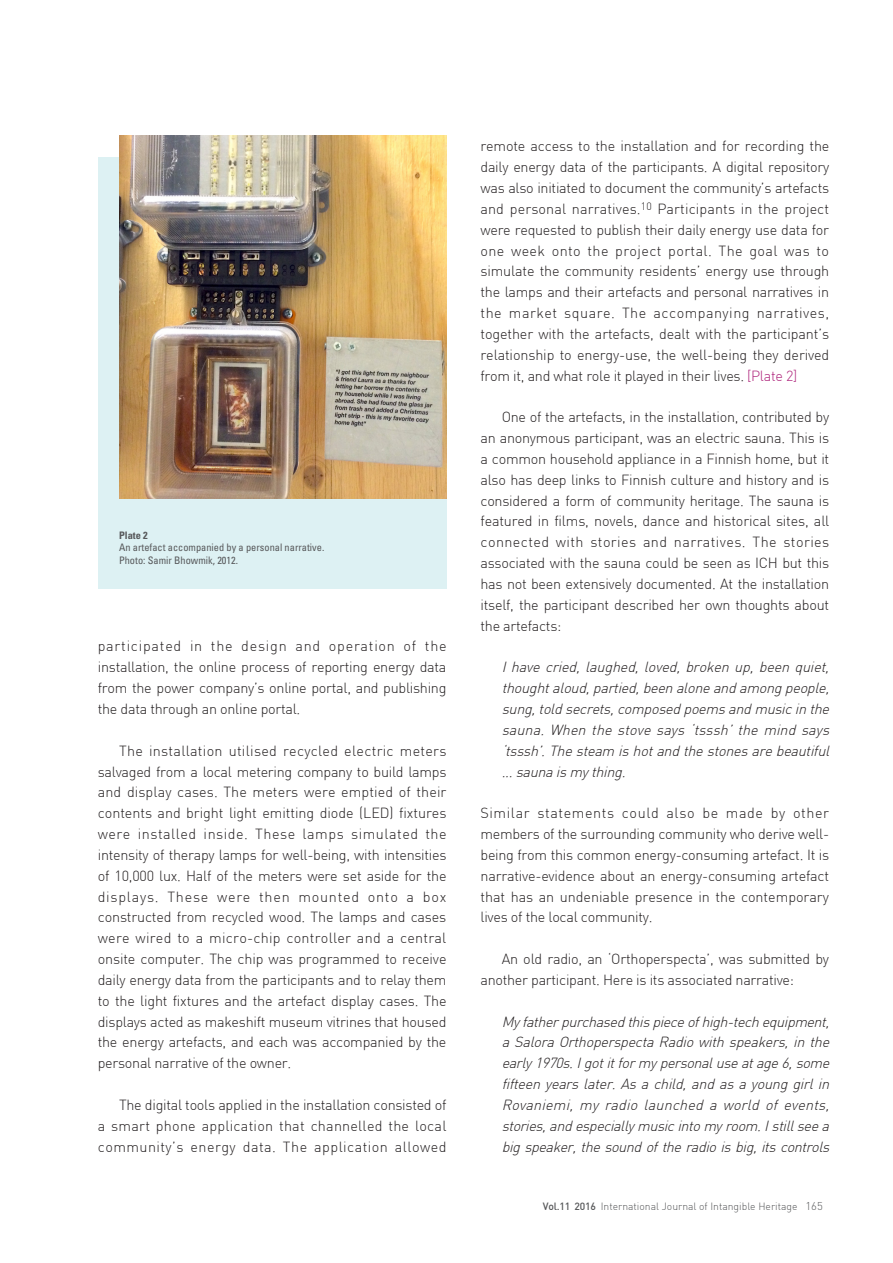
<style>
.page{position:relative;width:893px;height:1263px;background:#fff}
.page>*{position:absolute;margin:0;border:0;box-sizing:border-box;transform-origin:0 0}
.본문내용{font:14.4px/20.9px "Dinlig";letter-spacing:-.02em;color:#231f20;text-align:justify}
.본문내용-2{font:italic 14.4px/20.9px "Dinlig";color:#231f20;text-align:justify}
.캡션{font:condensed 10.35px "Univers";color:#57585a}
.t1{font:10.35px "Dinlig";color:#57585a}
.캡션-2{font:700 condensed 10.35px "Univers";color:#57585a}
.s1{color:#ad227a}
.s2{font-family:"Dinmed"}
.s3{font-family:"DIN";font-weight:300;font-size:11.25px}
</style>
<div class="page">
<div style="left:98px;top:157px;width:348px;height:432px;background:#ddf1f3"></div>
<img style="left:119px;top:136px;width:327px;height:362px">
<p class="캡션-2" style="left:119px;top:529px;width:30px">Plate 2</p>
<p class="캡션" style="left:119px;top:541px;width:207px">An artefact accompanied by a personal narrative.</p>
<p class="캡션" style="left:119px;top:553px;width:120px">Photo: Samir Bhowmik, 2012.</p>
<p class="본문내용" style="left:98px;top:636px;width:350px">participated in the design and operation of the installation, the online process of reporting energy data from the power company’s online portal, and publishing the data through an online portal.</p>
<p class="본문내용" style="left:98px;top:740px;width:350px;text-indent:21px">The installation utilised recycled electric meters salvaged from a local metering company to build lamps and display cases. The meters were emptied of their contents and bright light emitting diode (LED) fixtures were installed inside. These lamps simulated the intensity of therapy lamps for well-being, with intensities of 10,000 lux. Half of the meters were set aside for the displays. These were then mounted onto a box constructed from recycled wood. The lamps and cases were wired to a micro-chip controller and a central onsite computer. The chip was programmed to receive daily energy data from the participants and to relay them to the light fixtures and the artefact display cases. The displays acted as makeshift museum vitrines that housed the energy artefacts, and each was accompanied by the personal narrative of the owner.</p>
<p class="본문내용" style="left:98px;top:1094px;width:350px;text-indent:21px">The digital tools applied in the installation consisted of a smart phone application that channelled the local community’s energy data. The application allowed</p>
<p class="본문내용" style="left:480px;top:136px;width:350px">remote access to the installation and for recording the daily energy data of the participants. A digital repository was also initiated to document the community’s artefacts and personal narratives.<sup>10</sup> Participants in the project were requested to publish their daily energy use data for one week onto the project portal. The goal was to simulate the community residents’ energy use through the lamps and their artefacts and personal narratives in the market square. The accompanying narratives, together with the artefacts, dealt with the participant’s relationship to energy-use, the well-being they derived from it, and what role it played in their lives. <span class="s1">[Plate 2]</span></p>
<p class="본문내용" style="left:480px;top:406px;width:350px;text-indent:21px">One of the artefacts, in the installation, contributed by an anonymous participant, was an electric sauna. This is a common household appliance in a Finnish home, but it also has deep links to Finnish culture and history and is considered a form of community heritage. The sauna is featured in films, novels, dance and historical sites, all connected with stories and narratives. The stories associated with the sauna could be seen as ICH but this has not been extensively documented. At the installation itself, the participant described her own thoughts about the artefacts:</p>
<p class="본문내용-2" style="left:502px;top:656px;width:333px">I have cried, laughed, loved, broken up, been quiet, thoughtaloud,partied,beenaloneandamongpeople, sung,toldsecrets,composedpoemsandmusicinthe sauna. When the stove says ‘tsssh’ the mind says ‘tsssh’.Thesteam ishotandthestonesarebeautiful ...saunaismything.</p>
<p class="본문내용" style="left:480px;top:802px;width:350px">Similar statements could also be made by other members of the surrounding community who derive well&shy;being from this common energy-consuming artefact. It is narrative-evidence about an energy-consuming artefact that has an undeniable presence in the contemporary lives of the local community.</p>
<p class="본문내용" style="left:480px;top:948px;width:350px;text-indent:21px">An old radio, an ‘Orthoperspecta’, was submitted by another participant. Here is its associated narrative:</p>
<p class="본문내용-2" style="left:502px;top:1011px;width:333px">Myfatherpurchasedthispieceofhigh-techequipment, a Salora Orthoperspecta Radio with speakers, in the early1970s.Igotitformypersonaluseatage6,some fifteen years later. As a child, and as a young girl in Rovaniemi, my radio launched a world of events, stories,andespeciallymusicintomyroom.Istillseea bigspeaker,thesoundoftheradioisbig,itscontrols</p>
<p class="t1" style="left:543px;top:1199px;width:282px"><span class="s2">Vol.11 2016</span> International Journal of Intangible Heritage <span class="s3">165</span></p>
</div>
